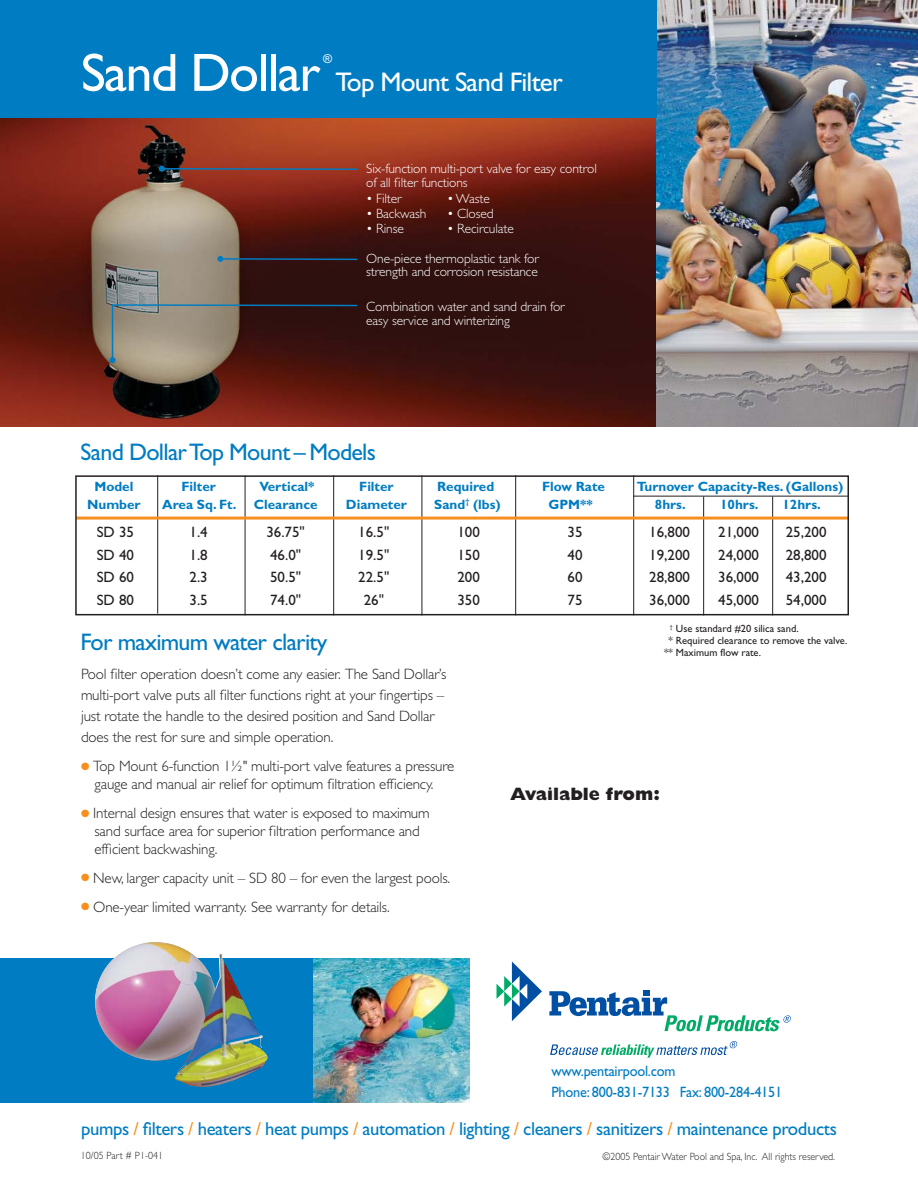
<style>
.page{position:relative;width:918px;height:1188px;background:#fff}
.page>*{position:absolute;margin:0;border:0;box-sizing:border-box;transform-origin:0 0}
.t1{font:54px "Gill Sans Std";letter-spacing:-.03em;color:#fff}
.t2{font:27px "Gill Sans Std";letter-spacing:-.03em;color:#fff}
.t3{font:24px "Gill Sans Std";letter-spacing:-.03em;color:#007cc2}
.t4{font:18.75px "Gill Sans Std";letter-spacing:-.02em;color:#007cc2}
.t5{font:800 18px "Gill Sans Std";color:#231f20}
.t6{font:300 15px/21px "Gill Sans Std";letter-spacing:-.01em;color:#231f20}
.t7{font:15px "Gill Sans Std";color:#231f20}
.t8{font:15px/21px "Gill Sans Std";letter-spacing:-.015em;color:#007cc2;scale:.95 1}
.t9{font:300 13.5px/13.5px "Gill Sans Std";letter-spacing:-.01em;color:#fff}
.t10{font:700 13.5px "Gill Sans Std";color:#007cc2}
.t11{font:12.3px "Gill Sans Std";color:#fff}
.t12{font:10.5px "Gill Sans Std";color:#231f20}
.t13{font:300 10.5px "Gill Sans Std";color:#231f20;scale:.95 1}
.s1{color:#f78f1e}
</style>
<div class="page">
<img style="left:656px;top:0;width:262px;height:426px">
<img style="left:0;top:118px;width:656px;height:308px">
<div style="left:0;top:0;width:656px;height:118px;background:#007cc2"></div>
<div style="left:0;top:959px;width:320px;height:144px;background:#007cc2"></div>
<img style="left:314px;top:958px;width:156px;height:145px">
<svg style="left:496px;top:962px;width:46px;height:59px"></svg>
<svg style="left:549px;top:990px;width:242px;height:41px"></svg>
<svg style="left:550px;top:1041px;width:188px;height:17px"></svg>
<hr style="left:157px;top:475px;width:1px;height:139px;background:#231f20">
<hr style="left:245px;top:475px;width:1px;height:140px;background:#231f20">
<hr style="left:333px;top:475px;width:1px;height:140px;background:#231f20">
<hr style="left:422px;top:475px;width:1px;height:140px;background:#231f20">
<hr style="left:515px;top:475px;width:1px;height:140px;background:#231f20">
<hr style="left:633px;top:475px;width:1px;height:140px;background:#231f20">
<hr style="left:703px;top:496px;width:1px;height:119px;background:#231f20">
<hr style="left:772px;top:496px;width:1px;height:119px;background:#231f20">
<svg style="left:217px;top:256px;width:142px;height:6px"></svg>
<svg style="left:110px;top:304px;width:249px;height:59px;background:#68544b"></svg>
<svg style="left:159px;top:166px;width:200px;height:6px"></svg>
<img style="left:94px;top:942px;width:174px;height:145px">
<hr style="left:76px;top:517px;width:772px;height:3px;background:#f78f1e">
<hr style="left:633px;top:496px;width:215px;height:1px;background:#231f20">
<div style="left:75px;top:475px;width:774px;height:140px;border:2px solid #231f20"></div>
<h1 class="t1" style="left:81px;top:52px;width:241px">Sand Dollar</h1>
<p class="t11" style="left:323px;top:54px;width:11px">®</p>
<h2 class="t2" style="left:336px;top:71px;width:229px">Top Mount Sand Filter</h2>
<p class="t9" style="left:366px;top:164px;width:232px">Six-function multi-port valve for easy control of all filter functions</p>
<p class="t9" style="left:366px;top:193px;width:37px">• Filter</p>
<p class="t9" style="left:447px;top:193px;width:44px">• Waste</p>
<p class="t9" style="left:366px;top:208px;width:62px">• Backwash</p>
<p class="t9" style="left:447px;top:208px;width:48px">• Closed</p>
<p class="t9" style="left:366px;top:223px;width:39px">• Rinse</p>
<p class="t9" style="left:447px;top:223px;width:68px">• Recirculate</p>
<p class="t9" style="left:366px;top:253px;width:174px">One-piece thermoplastic tank for strength and corrosion resistance</p>
<p class="t9" style="left:366px;top:301px;width:200px">Combination water and sand drain for easy service and winterizing</p>
<h3 class="t3" style="left:81px;top:442px;width:297px">Sand Dollar Top Mount – Models</h3>
<p class="t10" style="left:94px;top:481px;width:40px">Model</p>
<p class="t10" style="left:181px;top:481px;width:36px">Filter</p>
<p class="t10" style="left:259px;top:481px;width:57px">Vertical*</p>
<p class="t10" style="left:359px;top:481px;width:36px">Filter</p>
<p class="t10" style="left:437px;top:481px;width:59px">Required</p>
<p class="t10" style="left:542px;top:481px;width:64px">Flow Rate</p>
<p class="t10" style="left:637px;top:481px;width:208px">Turnover Capacity-Res. (Gallons)</p>
<p class="t10" style="left:87px;top:499px;width:55px">Number</p>
<p class="t10" style="left:162px;top:499px;width:76px">Area Sq. Ft.</p>
<p class="t10" style="left:254px;top:499px;width:65px">Clearance</p>
<p class="t10" style="left:346px;top:499px;width:63px">Diameter</p>
<p class="t10" style="left:434px;top:499px;width:68px">Sand<sup>†</sup> (lbs)</p>
<p class="t10" style="left:548px;top:499px;width:46px">GPM**</p>
<p class="t10" style="left:655px;top:499px;width:32px">8hrs.</p>
<p class="t10" style="left:720px;top:499px;width:40px">10hrs.</p>
<p class="t10" style="left:783px;top:499px;width:40px">12hrs.</p>
<p class="t7" style="left:97px;top:526px;width:39px">SD 35</p>
<p class="t7" style="left:190px;top:526px;width:20px">1.4</p>
<p class="t7" style="left:266px;top:526px;width:40px">36.75"</p>
<p class="t7" style="left:358px;top:526px;width:33px">16.5"</p>
<p class="t7" style="left:457px;top:526px;width:24px">100</p>
<p class="t7" style="left:568px;top:526px;width:16px">35</p>
<p class="t7" style="left:649px;top:526px;width:42px">16,800</p>
<p class="t7" style="left:718px;top:526px;width:42px">21,000</p>
<p class="t7" style="left:786px;top:526px;width:42px">25,200</p>
<p class="t7" style="left:97px;top:549px;width:39px">SD 40</p>
<p class="t7" style="left:190px;top:549px;width:20px">1.8</p>
<p class="t7" style="left:270px;top:549px;width:33px">46.0"</p>
<p class="t7" style="left:358px;top:549px;width:33px">19.5"</p>
<p class="t7" style="left:457px;top:549px;width:24px">150</p>
<p class="t7" style="left:568px;top:549px;width:16px">40</p>
<p class="t7" style="left:649px;top:549px;width:42px">19,200</p>
<p class="t7" style="left:718px;top:549px;width:42px">24,000</p>
<p class="t7" style="left:786px;top:549px;width:42px">28,800</p>
<p class="t7" style="left:97px;top:572px;width:39px">SD 60</p>
<p class="t7" style="left:190px;top:572px;width:20px">2.3</p>
<p class="t7" style="left:270px;top:572px;width:33px">50.5"</p>
<p class="t7" style="left:358px;top:572px;width:33px">22.5"</p>
<p class="t7" style="left:457px;top:572px;width:24px">200</p>
<p class="t7" style="left:568px;top:572px;width:16px">60</p>
<p class="t7" style="left:649px;top:572px;width:42px">28,800</p>
<p class="t7" style="left:718px;top:572px;width:42px">36,000</p>
<p class="t7" style="left:786px;top:572px;width:42px">43,200</p>
<p class="t7" style="left:97px;top:594px;width:39px">SD 80</p>
<p class="t7" style="left:190px;top:594px;width:20px">3.5</p>
<p class="t7" style="left:270px;top:594px;width:33px">74.0"</p>
<p class="t7" style="left:364px;top:594px;width:22px">26"</p>
<p class="t7" style="left:457px;top:594px;width:24px">350</p>
<p class="t7" style="left:568px;top:594px;width:16px">75</p>
<p class="t7" style="left:649px;top:594px;width:42px">36,000</p>
<p class="t7" style="left:718px;top:594px;width:42px">45,000</p>
<p class="t7" style="left:786px;top:594px;width:42px">54,000</p>
<h3 class="t3" style="left:80px;top:633px;width:248px">For maximum water clarity</h3>
<p class="t6" style="left:81px;top:665px;width:367px">Pool filter operation doesn’t come any easier. The Sand Dollar’s multi-port valve puts all filter functions right at your fingertips – just rotate the handle to the desired position and Sand Dollar does the rest for sure and simple operation.</p>
<p class="t6" style="left:81px;top:759px;width:375px;line-height:18px;text-align:center"><span class="s1">●</span> Top Mount 6-function 1½" multi-port valve features a pressure gauge and manual air relief for optimum filtration efficiency.</p>
<p class="t6" style="left:94px;top:805px;width:337px;line-height:18px;text-indent:-13px"><span class="s1">●</span> Internal design ensures that water is exposed to maximum sand surface area for superior filtration performance and efficient backwashing.</p>
<p class="t6" style="left:81px;top:869px;width:371px"><span class="s1">●</span> New, larger capacity unit – SD 80 – for even the largest pools.</p>
<p class="t6" style="left:81px;top:898px;width:310px"><span class="s1">●</span> One-year limited warranty. See warranty for details.</p>
<p class="t12" style="left:670px;top:625px;width:130px"><sup>†</sup> Use standard #20 silica sand.</p>
<p class="t12" style="left:669px;top:637px;width:180px">* Required clearance to remove the valve.</p>
<p class="t12" style="left:664px;top:649px;width:99px">** Maximum flow rate.</p>
<p class="t5" style="left:510px;top:787px;width:151px">Available from:</p>
<p class="t8" style="left:552px;top:1062px;width:244px">www.pentairpool.com<br>Phone: 800-831-7133 Fax: 800-284-4151</p>
<p class="t4" style="left:81px;top:1121px;width:758px">pumps <span class="s1">/</span> filters <span class="s1">/</span> heaters <span class="s1">/</span> heat pumps <span class="s1">/</span> automation <span class="s1">/</span> lighting <span class="s1">/</span> cleaners <span class="s1">/</span> sanitizers <span class="s1">/</span> maintenance products</p>
<p class="t13" style="left:81px;top:1152px;width:88px">10/05 Part # P1-041</p>
<p class="t13" style="left:602px;top:1152px;width:246px">©2005 Pentair Water Pool and Spa, Inc. All rights reserved.</p>
</div>
